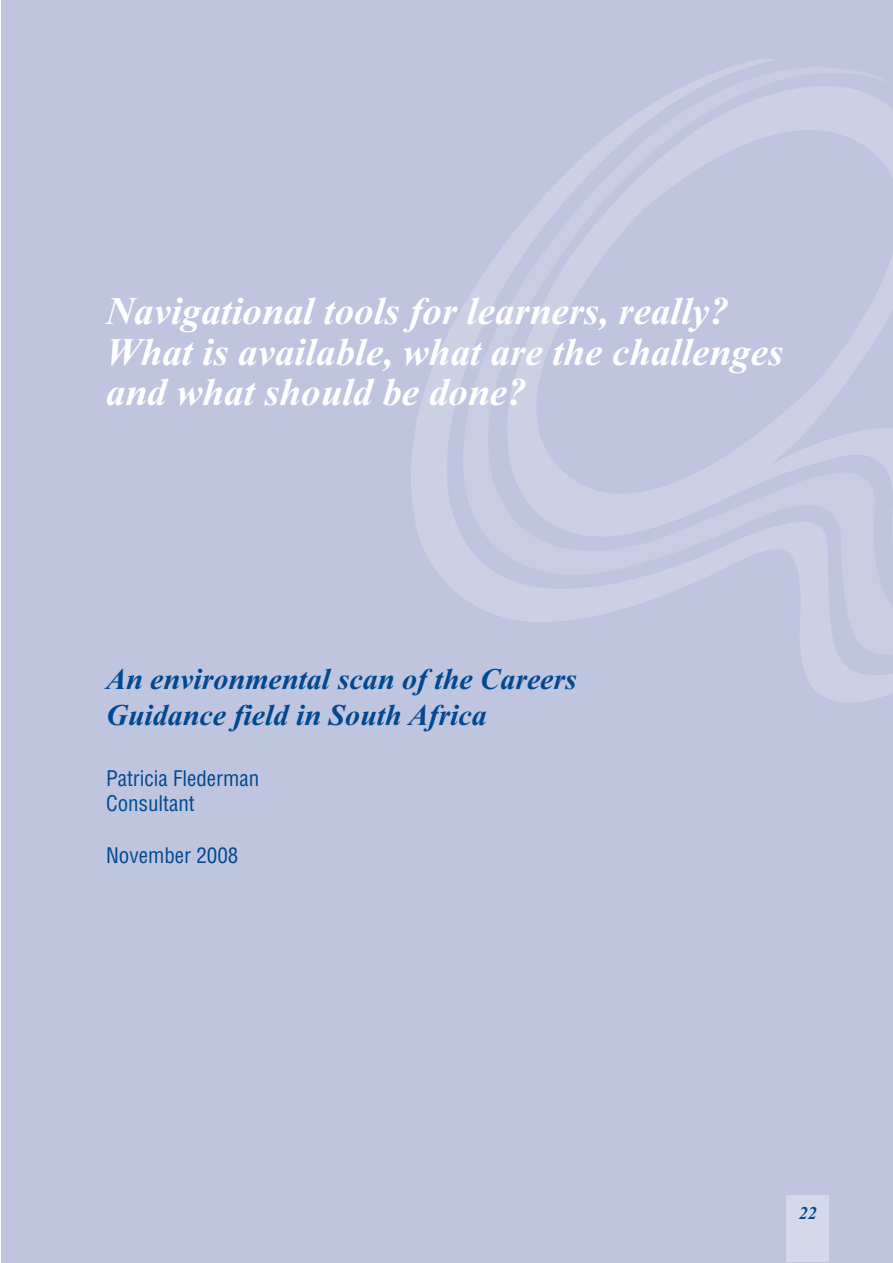
<style>
.page{position:relative;width:893px;height:1263px;background:#fff}
.page>*{position:absolute;margin:0;border:0;box-sizing:border-box;transform-origin:0 0}
.t1{font:italic 700 39px/40.5px "Times New Roman";color:#fff}
.t2{font:italic 700 30px/36px "Times New Roman";color:#004990}
.t3{font:condensed 21px/25.2px "Helvetica";color:#004990}
.t4{font:italic 700 18px "Times New Roman";color:#004990}
</style>
<div class="page">
<div style="left:1px;top:0;width:891px;height:1262px;background:#bfc5df"></div>
<img style="left:411px;top:60px;width:481px;height:642px">
<div style="left:786px;top:1196px;width:43px;height:66px;background:#d4d8ea"></div>
<p class="t1" style="left:106px;top:295px;width:678px">Navigational tools for learners, really?<br>What is available, what are the challenges and what should be done?</p>
<p class="t2" style="left:106px;top:664px;width:472px">An environmental scan of the Careers<br>Guidance field in South Africa</p>
<p class="t3" style="left:106px;top:767px;width:155px">Patricia Flederman<br>Consultant</p>
<p class="t3" style="left:106px;top:845px;width:134px">November 2008</p>
<p class="t4" style="left:798px;top:1207px;width:19px">22</p>
</div>
